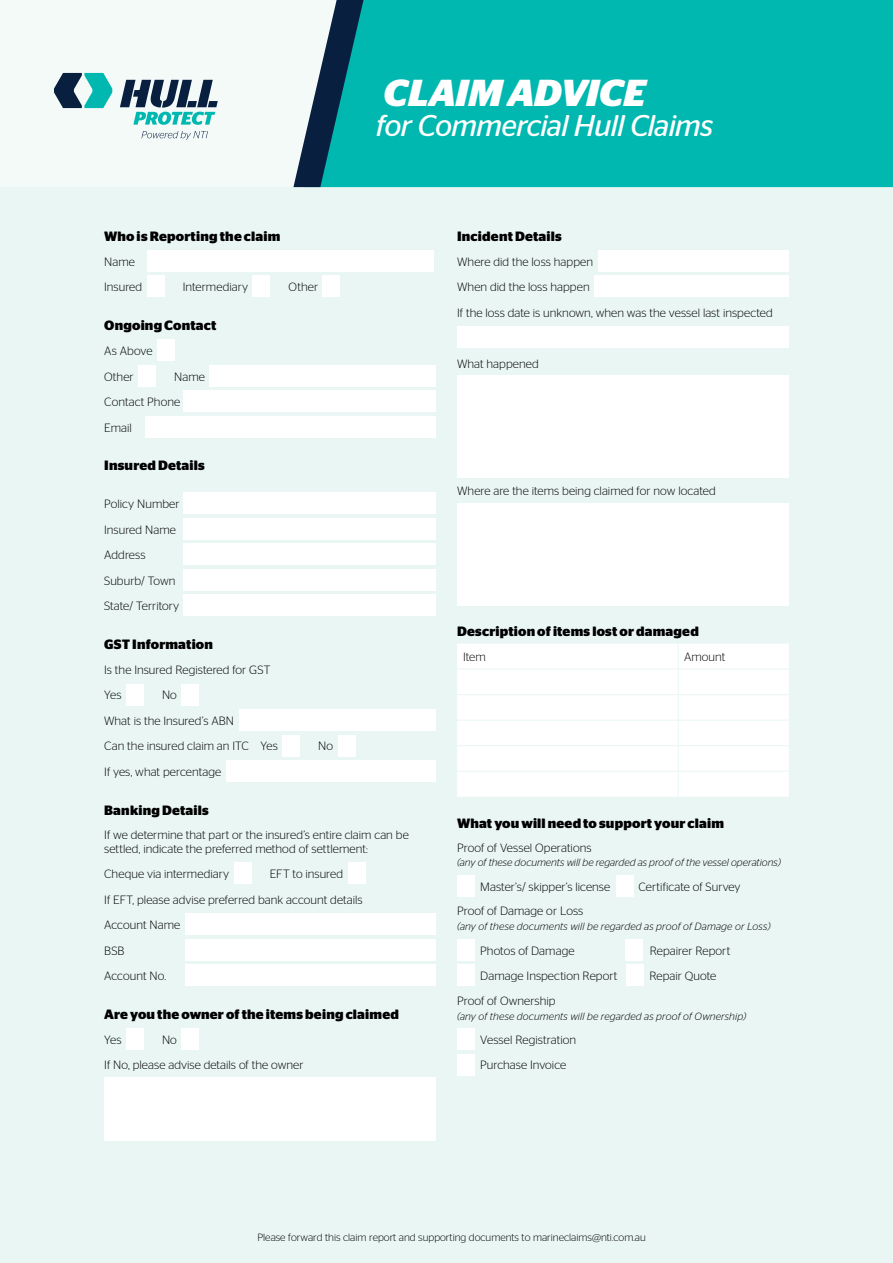
<style>
.page{position:relative;width:893px;height:1263px;background:#fff}
.page>*{position:absolute;margin:0;border:0;box-sizing:border-box;transform-origin:0 0}
.t1{font:italic 700 37.5px "Stag Sans";letter-spacing:-.01em;color:#fff}
.t2{font:italic 30px "Stag Sans";letter-spacing:-.025em;color:#fff}
.t3{font:700 13.5px "Stag Sans";letter-spacing:.015em;color:#000}
.t4{font:300 12px/25.5px "Stag Sans";letter-spacing:.005em;color:#000}
.t5{font:italic 300 10.5px "Stag Sans";letter-spacing:.01em;color:#000}
.t6{font:300 10.5px "Stag Sans";color:#000}
</style>
<div class="page">
<div style="left:0;top:187px;width:893px;height:1076px;background:#e9f6f4"></div>
<div style="left:457px;top:644px;width:332px;height:153px;background:#fff"></div>
<hr style="left:457px;top:669px;width:221px;height:1px;background:#e9f6f4">
<hr style="left:678px;top:669px;width:111px;height:1px;background:#e9f6f4">
<hr style="left:457px;top:694px;width:221px;height:1px;background:#e9f6f4">
<hr style="left:678px;top:694px;width:111px;height:1px;background:#e9f6f4">
<hr style="left:457px;top:720px;width:221px;height:1px;background:#e9f6f4">
<hr style="left:678px;top:720px;width:111px;height:1px;background:#e9f6f4">
<hr style="left:457px;top:745px;width:221px;height:1px;background:#e9f6f4">
<hr style="left:678px;top:745px;width:111px;height:1px;background:#e9f6f4">
<hr style="left:457px;top:771px;width:221px;height:1px;background:#e9f6f4">
<hr style="left:678px;top:771px;width:111px;height:1px;background:#e9f6f4">
<svg style="left:678px;top:644px;width:1px;height:153px"></svg>
<div style="left:0;top:0;width:293px;height:187px;background:#f3faf8"></div>
<div style="left:366px;top:0;width:527px;height:187px;background:#00b8b0"></div>
<svg style="left:293px;top:0;width:73px;height:187px"></svg>
<svg style="left:54px;top:73px;width:58px;height:35px"></svg>
<svg style="left:141px;top:131px;width:67px;height:9px"></svg>
<svg style="left:120px;top:80px;width:98px;height:45px"></svg>
<div style="left:147px;top:250px;width:287px;height:21px;background:#fff"></div>
<div style="left:147px;top:276px;width:17px;height:21px;background:#fff"></div>
<div style="left:253px;top:276px;width:17px;height:21px;background:#fff"></div>
<div style="left:323px;top:276px;width:17px;height:21px;background:#fff"></div>
<div style="left:157px;top:340px;width:17px;height:21px;background:#fff"></div>
<div style="left:139px;top:365px;width:17px;height:21px;background:#fff"></div>
<div style="left:210px;top:365px;width:226px;height:21px;background:#fff"></div>
<div style="left:183px;top:391px;width:253px;height:21px;background:#fff"></div>
<div style="left:145px;top:416px;width:291px;height:21px;background:#fff"></div>
<div style="left:183px;top:493px;width:253px;height:21px;background:#fff"></div>
<div style="left:183px;top:518px;width:253px;height:21px;background:#fff"></div>
<div style="left:183px;top:544px;width:253px;height:21px;background:#fff"></div>
<div style="left:183px;top:569px;width:253px;height:21px;background:#fff"></div>
<div style="left:183px;top:595px;width:253px;height:21px;background:#fff"></div>
<div style="left:126px;top:684px;width:18px;height:21px;background:#fff"></div>
<div style="left:182px;top:684px;width:17px;height:21px;background:#fff"></div>
<div style="left:239px;top:709px;width:197px;height:22px;background:#fff"></div>
<div style="left:283px;top:735px;width:17px;height:21px;background:#fff"></div>
<div style="left:338px;top:735px;width:17px;height:21px;background:#fff"></div>
<div style="left:226px;top:760px;width:210px;height:22px;background:#fff"></div>
<div style="left:234px;top:863px;width:17px;height:21px;background:#fff"></div>
<div style="left:348px;top:863px;width:17px;height:21px;background:#fff"></div>
<div style="left:185px;top:914px;width:251px;height:21px;background:#fff"></div>
<div style="left:185px;top:939px;width:251px;height:21px;background:#fff"></div>
<div style="left:185px;top:965px;width:251px;height:21px;background:#fff"></div>
<div style="left:126px;top:1028px;width:17px;height:22px;background:#fff"></div>
<div style="left:182px;top:1028px;width:17px;height:22px;background:#fff"></div>
<div style="left:104px;top:1077px;width:332px;height:64px;background:#fff"></div>
<div style="left:598px;top:250px;width:191px;height:21px;background:#fff"></div>
<div style="left:594px;top:276px;width:195px;height:21px;background:#fff"></div>
<div style="left:457px;top:327px;width:332px;height:21px;background:#fff"></div>
<div style="left:457px;top:376px;width:332px;height:102px;background:#fff"></div>
<div style="left:457px;top:503px;width:332px;height:102px;background:#fff"></div>
<div style="left:463px;top:671px;width:211px;height:21px;background:#fff"></div>
<div style="left:684px;top:671px;width:101px;height:21px;background:#fff"></div>
<div style="left:463px;top:697px;width:211px;height:21px;background:#fff"></div>
<div style="left:684px;top:697px;width:101px;height:21px;background:#fff"></div>
<div style="left:463px;top:722px;width:211px;height:21px;background:#fff"></div>
<div style="left:684px;top:722px;width:101px;height:21px;background:#fff"></div>
<div style="left:463px;top:748px;width:211px;height:21px;background:#fff"></div>
<div style="left:684px;top:748px;width:101px;height:21px;background:#fff"></div>
<div style="left:463px;top:773px;width:211px;height:21px;background:#fff"></div>
<div style="left:684px;top:773px;width:101px;height:21px;background:#fff"></div>
<div style="left:457px;top:875px;width:17px;height:22px;background:#fff"></div>
<div style="left:616px;top:875px;width:17px;height:22px;background:#fff"></div>
<div style="left:457px;top:939px;width:17px;height:21px;background:#fff"></div>
<div style="left:626px;top:939px;width:17px;height:21px;background:#fff"></div>
<div style="left:457px;top:965px;width:17px;height:21px;background:#fff"></div>
<div style="left:626px;top:965px;width:17px;height:21px;background:#fff"></div>
<div style="left:457px;top:1028px;width:17px;height:22px;background:#fff"></div>
<div style="left:457px;top:1054px;width:17px;height:21px;background:#fff"></div>
<p class="t3" style="left:104px;top:231px;width:178px">Who is Reporting the claim</p>
<p class="t4" style="left:104px;top:249px;width:40px">Name<br>Insured</p>
<p class="t4" style="left:183px;top:275px;width:67px">Intermediary</p>
<p class="t4" style="left:289px;top:275px;width:31px">Other</p>
<p class="t3" style="left:104px;top:320px;width:114px">Ongoing Contact</p>
<p class="t4" style="left:104px;top:339px;width:50px">As Above<br>Other</p>
<p class="t4" style="left:104px;top:364px;width:102px;text-indent:70px">Name<br>Contact Phone<br>Email</p>
<p class="t3" style="left:104px;top:460px;width:102px">Insured Details</p>
<p class="t4" style="left:104px;top:492px;width:77px">Policy Number<br>Insured Name<br>Address<br>Suburb/ Town<br>State/ Territory</p>
<p class="t3" style="left:104px;top:639px;width:110px">GST Information</p>
<p class="t4" style="left:104px;top:658px;width:168px">Is the Insured Registered for GST<br>Yes</p>
<p class="t4" style="left:104px;top:683px;width:175px;text-indent:58px">No<br>What is the Insured’s ABN<br>Can the insured claim an ITC Yes</p>
<p class="t4" style="left:318px;top:734px;width:16px">No</p>
<h1 class="t1" style="left:384px;top:71px;width:264px">CLAIM ADVICE</h1>
<h2 class="t2" style="left:376px;top:108px;width:339px">for Commercial Hull Claims</h2>
<p class="t3" style="left:457px;top:231px;width:106px">Incident Details</p>
<p class="t4" style="left:457px;top:249px;width:317px">Where did the loss happen<br>When did the loss happen<br>If the loss date is unknown, when was the vessel last inspected</p>
<p class="t4" style="left:457px;top:352px;width:83px">What happened</p>
<p class="t4" style="left:457px;top:479px;width:260px">Where are the items being claimed for now located</p>
<p class="t3" style="left:457px;top:626px;width:243px">Description of items lost or damaged</p>
<p class="t4" style="left:463px;top:645px;width:24px">Item</p>
<p class="t4" style="left:684px;top:645px;width:43px">Amount</p>
<p class="t4" style="left:104px;top:760px;width:119px">If yes, what percentage</p>
<p class="t3" style="left:104px;top:805px;width:106px">Banking Details</p>
<p class="t4" style="left:104px;top:829px;width:306px;line-height:13.5px">If we determine that part or the insured’s entire claim can be settled, indicate the preferred method of settlement:</p>
<p class="t4" style="left:104px;top:862px;width:127px">Cheque via intermediary</p>
<p class="t4" style="left:104px;top:862px;width:260px;text-indent:165px">EFT to insured<br>If EFT, please advise preferred bank account details<br>Account Name<br>BSB<br>Account No.</p>
<p class="t3" style="left:104px;top:1009px;width:296px">Are you the owner of the items being claimed</p>
<p class="t4" style="left:104px;top:1028px;width:19px">Yes</p>
<p class="t4" style="left:104px;top:1028px;width:201px;text-indent:58px">No<br>If No, please advise details of the owner</p>
<p class="t3" style="left:457px;top:818px;width:268px">What you will need to support your claim</p>
<p class="t4" style="left:457px;top:836px;width:136px">Proof of Vessel Operations</p>
<p class="t5" style="left:457px;top:858px;width:325px">(any of these documents will be regarded as proof of the vessel operations)</p>
<p class="t4" style="left:480px;top:874px;width:132px">Master’s/ skipper’s license</p>
<p class="t4" style="left:638px;top:874px;width:104px">Certificate of Survey</p>
<p class="t4" style="left:457px;top:899px;width:128px">Proof of Damage or Loss</p>
<p class="t5" style="left:457px;top:922px;width:315px">(any of these documents will be regarded as proof of Damage or Loss)</p>
<p class="t4" style="left:480px;top:938px;width:96px">Photos of Damage</p>
<p class="t4" style="left:650px;top:938px;width:82px">Repairer Report</p>
<p class="t4" style="left:480px;top:964px;width:139px">Damage Inspection Report</p>
<p class="t4" style="left:649px;top:964px;width:69px">Repair Quote</p>
<p class="t4" style="left:457px;top:988px;width:100px">Proof of Ownership</p>
<p class="t5" style="left:457px;top:1012px;width:291px">(any of these documents will be regarded as proof of Ownership)</p>
<p class="t4" style="left:480px;top:1028px;width:97px">Vessel Registration<br>Purchase Invoice</p>
<p class="t6" style="left:257px;top:1233px;width:390px">Please forward this claim report and supporting documents to marineclaims@nti.com.au</p>
</div>
